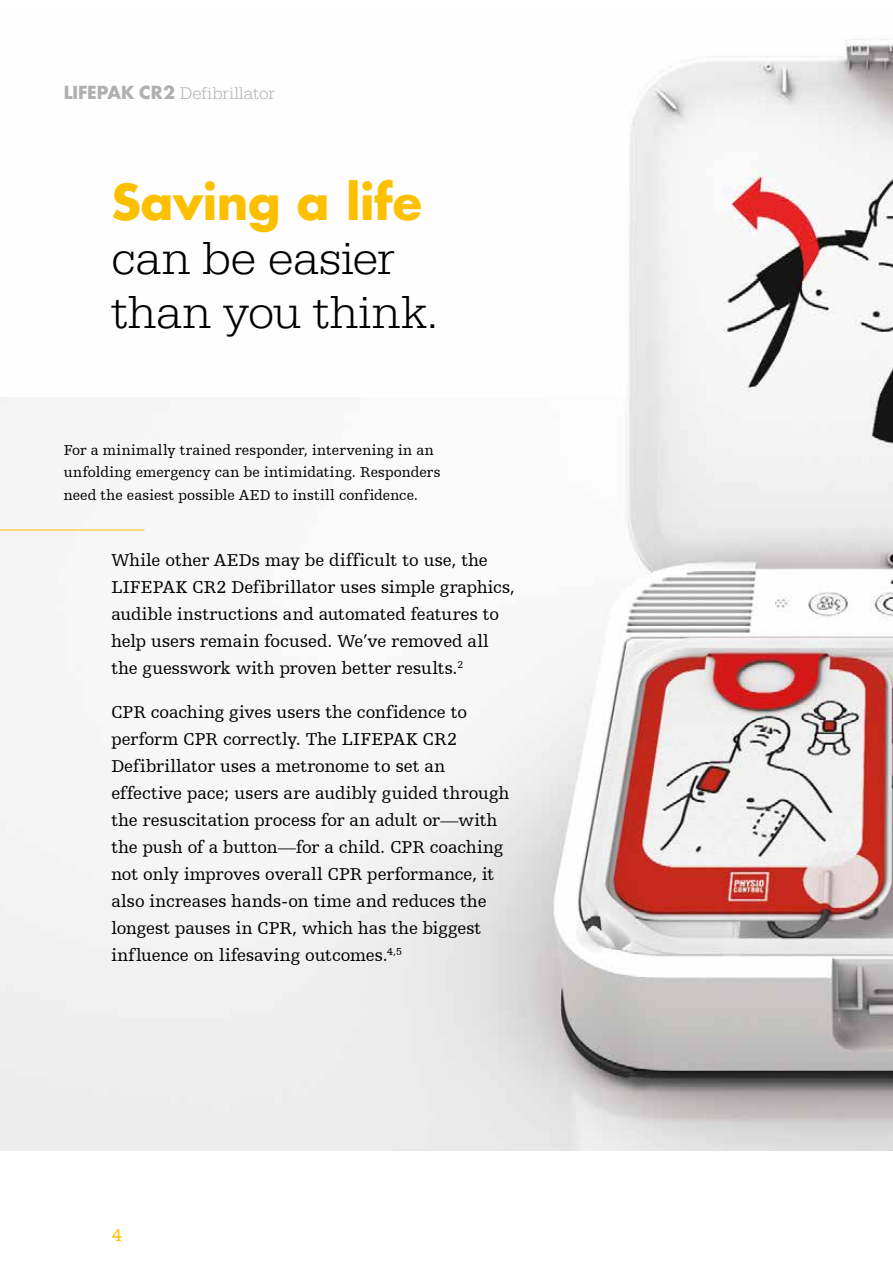
<style>
.page{position:relative;width:893px;height:1263px;background:#fff}
.page>*{position:absolute;margin:0;border:0;box-sizing:border-box;transform-origin:0 0}
.t1{font:300 48px/54px "URW Egyptienne TOT";color:#000}
.t2{font:18px/27px "Humanist Slabserif 712 BT";color:#000}
.t3{font:18px "Humanist Slabserif 712 BT";color:#fcc000}
.t4{font:300 17.55px "URW Egyptienne TOT";letter-spacing:.005em;color:#afb1af}
.t5{font:15px/22.5px "Humanist Slabserif 712 BT";letter-spacing:.01em;color:#000}
.s1{font-family:"Futura For Stryker";font-weight:700}
.s2{font-family:"Futura For Stryker";font-weight:700;color:#fcc000}
</style>
<div class="page">
<img style="left:0;top:39px;width:893px;height:359px">
<img style="left:0;top:398px;width:893px;height:752px">
<hr style="left:0;top:530px;width:145px;height:1px;background:#fcc000">
<p class="t4" style="left:64px;top:83px;width:213px"><span class="s1">LIFEPAK CR2</span> Defibrillator</p>
<p class="t1" style="left:111px;top:177px;width:328px"><span class="s2">Saving a life </span>can be easier than you think.</p>
<p class="t5" style="left:64px;top:438px;width:378px">For a minimally trained responder, intervening in an unfolding emergency can be intimidating. Responders need the easiest possible AED to instill confidence.</p>
<p class="t2" style="left:111px;top:546px;width:405px">While other AEDs may be difficult to use, the LIFEPAK CR2 Defibrillator uses simple graphics, audible instructions and automated features to help users remain focused. We’ve removed all the guesswork with proven better results.<sup>2</sup></p>
<p class="t2" style="left:111px;top:698px;width:400px">CPR coaching gives users the confidence to perform CPR correctly. The LIFEPAK CR2<br>Defibrillator uses a metronome to set an effective pace; users are audibly guided through the resuscitation process for an adult or—with the push of a button—for a child. CPR coaching not only improves overall CPR performance, it also increases hands-on time and reduces the longest pauses in CPR, which has the biggest influence on lifesaving outcomes.<sup>4,5</sup></p>
<p class="t3" style="left:112px;top:1224px;width:12px">4</p>
</div>
